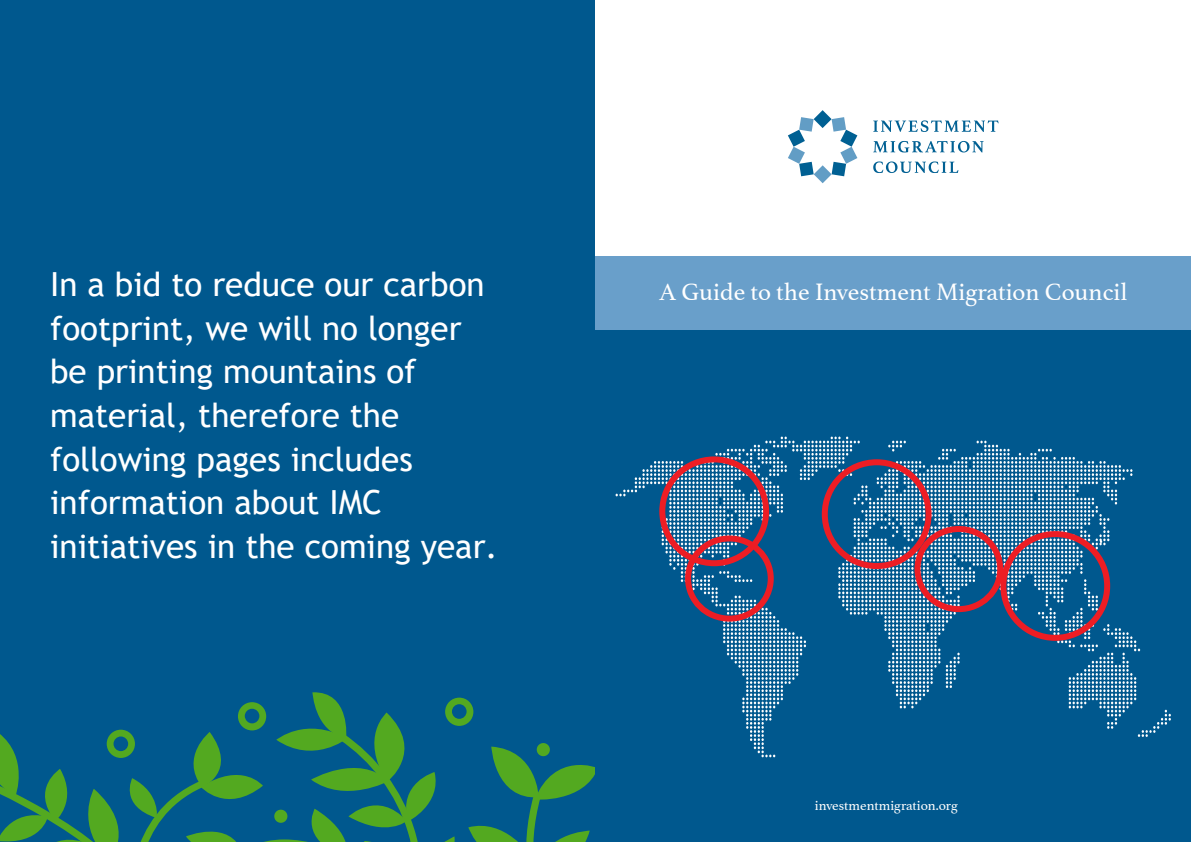
<style>
.page{position:relative;width:1191px;height:842px;background:#fff}
.page>*{position:absolute;margin:0;border:0;box-sizing:border-box;transform-origin:0 0}
.t1{font:33.2px/43.7px "Trebuchet MS";color:#fff}
.t2{font:25px "Athelas";color:#fff}
.t3{font:14px "Athelas";color:#fff}
</style>
<div class="page">
<div style="left:0;top:0;width:595px;height:842px;background:#00588e"></div>
<div style="left:595px;top:330px;width:596px;height:506px;background:#00588e"></div>
<svg style="left:615px;top:437px;width:555px;height:320px"></svg>
<svg style="left:873px;top:120px;width:125px;height:12px"></svg>
<svg style="left:873px;top:141px;width:110px;height:11px"></svg>
<svg style="left:873px;top:161px;width:85px;height:12px"></svg>
<svg style="left:788px;top:110px;width:69px;height:73px"></svg>
<div style="left:595px;top:257px;width:596px;height:73px;background:#699fca"></div>
<div style="left:595px;top:776px;width:596px;height:66px;background:#00588e"></div>
<div style="left:659px;top:456px;width:110px;height:110px;border:6px solid #ed1d24;border-radius:50%"></div>
<div style="left:821px;top:459px;width:110px;height:110px;border:6px solid #ed1d24;border-radius:50%"></div>
<div style="left:1000px;top:531px;width:110px;height:110px;border:6px solid #ed1d24;border-radius:50%"></div>
<div style="left:685px;top:535px;width:88px;height:87px;border:6px solid #ed1d24;border-radius:50%"></div>
<div style="left:914px;top:526px;width:89px;height:86px;border:6px solid #ed1d24;border-radius:50%"></div>
<svg style="left:0;top:692px;width:595px;height:150px"></svg>
<p class="t1" style="left:50px;top:262px;width:449px">In a bid to reduce our carbon footprint, we will no longer be printing mountains of material, therefore the following pages includes information about IMC initiatives in the coming year.</p>
<p class="t2" style="left:659px;top:272px;width:470px">A Guide to the Investment Migration Council</p>
<p class="t3" style="left:815px;top:794px;width:144px">investmentmigration.org</p>
</div>
